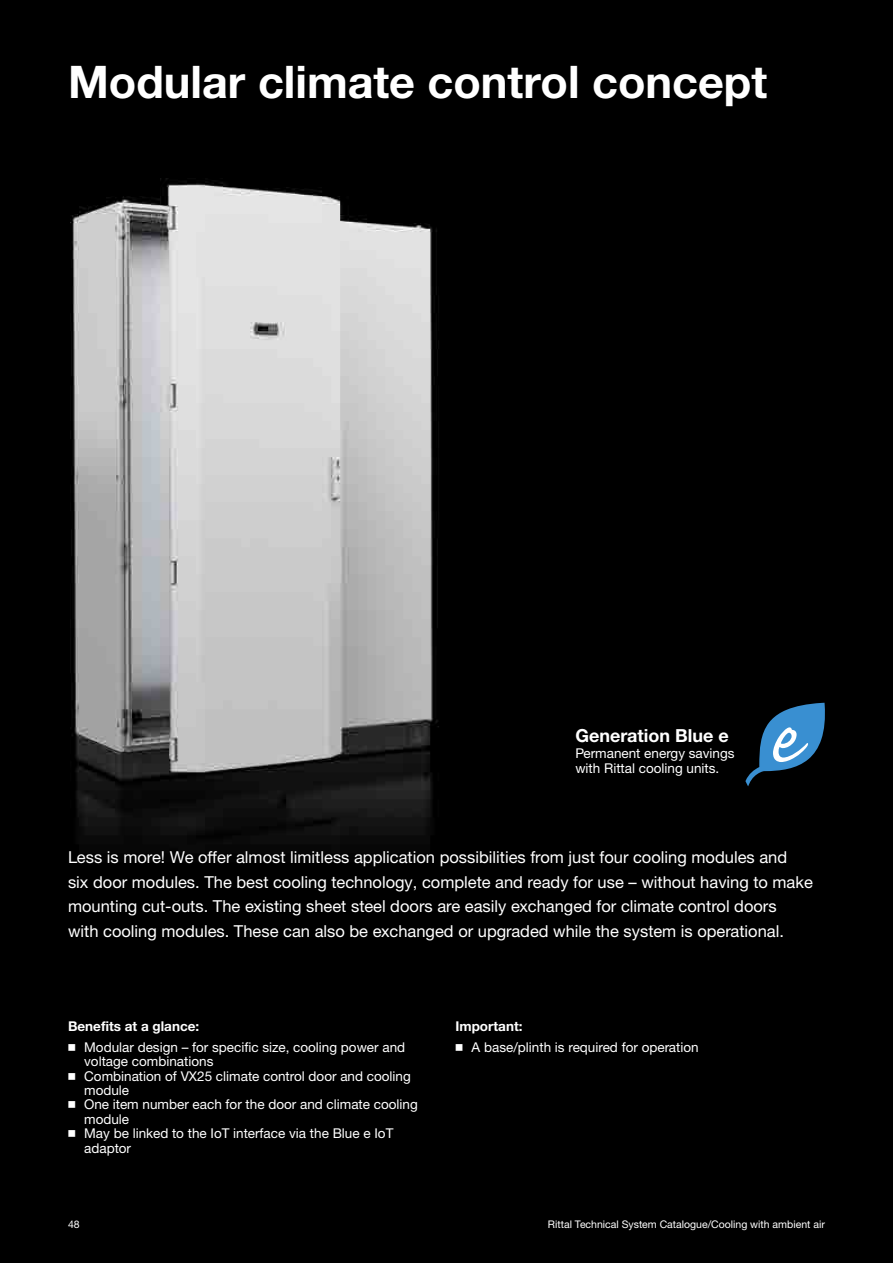
<style>
.page{position:relative;width:893px;height:1263px;background:#fff}
.page>*{position:absolute;margin:0;border:0;box-sizing:border-box;transform-origin:0 0}
._1_VariableUeberschrift_30_neg{font:700 45px "Neue Helvetica For Rittal";color:#fff}
._1_VariableUeberschrift_neg{font:700 18px "Neue Helvetica For Rittal";color:#fff}
._1_Einleitung_11_neg{font:16.5px/24.8px "Neue Helvetica For Rittal";color:#fff}
._1_Text_AbstandOhne_9_neg{font:13.5px/14.4px "Neue Helvetica For Rittal";color:#fff}
._1_TextHf_AbstandOhne_9_neg{font:700 13.5px "Neue Helvetica For Rittal";color:#fff}
.t1{font:10.5px "Neue Helvetica For Rittal";color:#fff}
.s1{font-weight:300}
</style>
<div class="page">
<div style="left:0;top:1172px;width:893px;height:91px;background:#000"></div>
<img style="left:0;top:0;width:893px;height:1172px">
<svg style="left:745px;top:703px;width:80px;height:83px;background:#29506e"></svg>
<p class="_1_VariableUeberschrift_30_neg" style="left:68px;top:54px;width:701px">Modular climate control concept</p>
<p class="_1_VariableUeberschrift_neg" style="left:575px;top:724px;width:155px">Generation Blue e</p>
<p class="_1_Text_AbstandOhne_9_neg" style="left:575px;top:746px;width:161px">Permanent energy savings with Rittal cooling units.</p>
<p class="_1_Einleitung_11_neg" style="left:68px;top:845px;width:746px">Less is more! We offer almost limitless application possibilities from just four cooling modules and<br>six door modules. The best cooling technology, complete and ready for use – without having to make mounting cut-outs. The existing sheet steel doors are easily exchanged for climate control doors<br>with cooling modules. These can also be exchanged or upgraded while the system is operational.</p>
<p class="_1_TextHf_AbstandOhne_9_neg" style="left:68px;top:1018px;width:133px">Benefits at a glance:</p>
<p class="_1_Text_AbstandOhne_9_neg" style="left:84px;top:1039px;width:323px;text-indent:-16px"><span class="s1">◾</span> Modular design – for specific size, cooling power and voltage combinations</p>
<p class="_1_Text_AbstandOhne_9_neg" style="left:84px;top:1068px;width:328px;text-indent:-16px"><span class="s1">◾</span> Combination of VX25 climate control door and cooling module</p>
<p class="_1_Text_AbstandOhne_9_neg" style="left:84px;top:1097px;width:335px;text-indent:-16px"><span class="s1">◾</span> One item number each for the door and climate cooling module</p>
<p class="_1_Text_AbstandOhne_9_neg" style="left:84px;top:1126px;width:311px;text-indent:-16px"><span class="s1">◾</span> May be linked to the IoT interface via the Blue e IoT adaptor</p>
<p class="_1_TextHf_AbstandOhne_9_neg" style="left:455px;top:1018px;width:69px">Important:</p>
<p class="_1_Text_AbstandOhne_9_neg" style="left:455px;top:1039px;width:245px"><span class="s1">◾</span> A base/plinth is required for operation</p>
<p class="t1" style="left:68px;top:1218px;width:13px">48</p>
<p class="t1" style="left:548px;top:1218px;width:278px">Rittal Technical System Catalogue/Cooling with ambient air</p>
</div>
